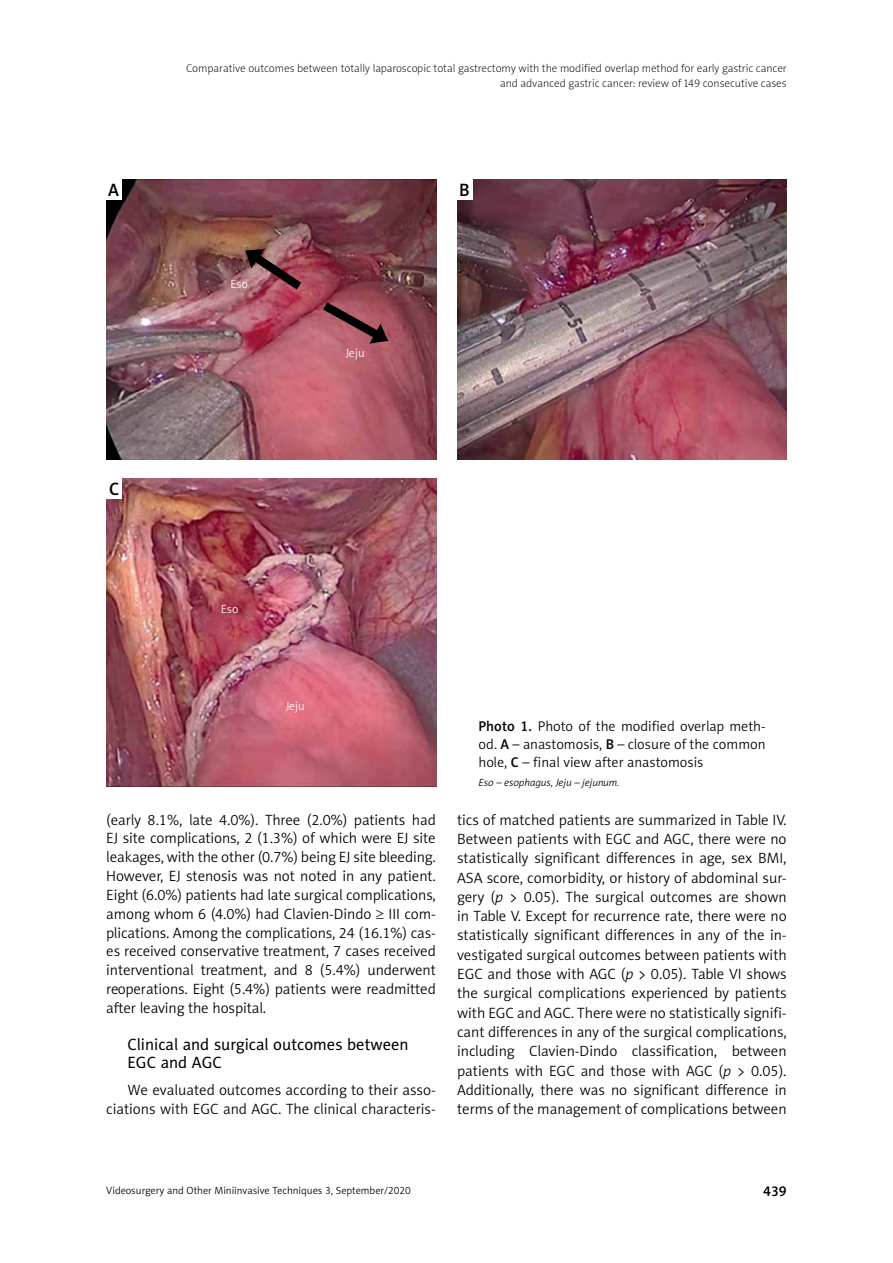
<style>
.page{position:relative;width:893px;height:1263px;background:#fff}
.page>*{position:absolute;margin:0;border:0;box-sizing:border-box;transform-origin:0 0}
.t1{font:18px "Naomi Sans EFN Medium";color:#000}
.t2{font:16.5px/18.1px "Naomi Sans EFN";color:#000}
.t3{font:15px/19.4px "Naomi Sans EFN Light";color:#000;text-align:justify}
.t4{font:14.25px/18px "Naomi Sans EFN Light";color:#000;text-align:justify}
.t5{font:14.25px "Naomi Sans EFN Medium";color:#000}
.t6{font:12px "Naomi Sans EFN Light";color:#fff}
.t7{font:11.25px/15px "Naomi Sans EFN Thin";color:#000;text-align:right}
.t8{font:10.5px "Naomi Sans EFN Light";color:#000}
.t9{font:italic 10.5px "Naomi Sans EFN Light";color:#000}
.s1{font-family:"Naomi Sans EFN Medium"}
.s2{font-style:italic}
</style>
<div class="page">
<img style="left:107px;top:179px;width:329px;height:281px">
<img style="left:245px;top:249px;width:56px;height:40px">
<img style="left:323px;top:302px;width:65px;height:42px">
<img style="left:457px;top:179px;width:330px;height:281px">
<img style="left:107px;top:478px;width:329px;height:308px">
<div style="left:106px;top:179px;width:15px;height:21px;background:#fff"></div>
<div style="left:457px;top:179px;width:15px;height:21px;background:#fff"></div>
<div style="left:107px;top:478px;width:15px;height:21px;background:#fff"></div>
<p class="t7" style="left:186px;top:61px;width:602px">Comparative outcomes between totally laparoscopic total gastrectomy with the modified overlap method for early gastric cancer and advanced gastric cancer: review of 149 consecutive cases</p>
<p class="t1" style="left:108px;top:179px;width:12px">A</p>
<p class="t1" style="left:459px;top:179px;width:12px">B</p>
<p class="t6" style="left:230px;top:277px;width:19px">Eso</p>
<p class="t6" style="left:346px;top:346px;width:20px">Jeju</p>
<p class="t1" style="left:109px;top:478px;width:12px">C</p>
<p class="t6" style="left:221px;top:602px;width:19px">Eso</p>
<p class="t6" style="left:286px;top:699px;width:20px">Jeju</p>
<p class="t3" style="left:106px;top:810px;width:331px;line-height:18.9px">(early 8.1%, late 4.0%). Three (2.0%) patients had EJ site complications, 2 (1.3%) of which were EJ site leakages, with the other (0.7%) being EJ site bleeding.<br>However, EJ stenosis was not noted in any patient.<br>Eight (6.0%) patients had late surgical complications, among whom 6 (4.0%) had Clavien-Dindo ≥ III com&shy;plications. Among the complications, 24 (16.1%) cas&shy;es received conservative treatment, 7 cases received interventional treatment, and 8 (5.4%) underwent reoperations. Eight (5.4%) patients were readmitted after leaving the hospital.</p>
<p class="t2" style="left:128px;top:1035px;width:282px">Clinical and surgical outcomes between<br>EGC and AGC</p>
<p class="t3" style="left:106px;top:1081px;width:331px;line-height:18.9px;text-align:right">We evaluated outcomes according to their asso&shy;ciations with EGC and AGC. The clinical characteris-</p>
<p class="t4" style="left:479px;top:717px;width:289px"><span class="s1">Photo 1.</span> Photo of the modified overlap meth&shy;od. <span class="s1">A</span> – anastomosis, <span class="s1">B</span> – closure of the common hole, <span class="s1">C</span> – final view after anastomosis</p>
<p class="t9" style="left:479px;top:777px;width:143px">Eso – esophagus, Jeju – jejunum.</p>
<p class="t3" style="left:457px;top:810px;width:331px">tics of matched patients are summarized in Table IV.<br>Between patients with EGC and AGC, there were no statistically significant differences in age, sex BMI, ASA score, comorbidity, or history of abdominal sur&shy;gery (<span class="s2">p</span> &gt; 0.05). The surgical outcomes are shown in Table V. Except for recurrence rate, there were no statistically significant differences in any of the in&shy;vestigated surgical outcomes between patients with EGC and those with AGC (<span class="s2">p</span> &gt; 0.05). Table VI shows the surgical complications experienced by patients with EGC and AGC. There were no statistically signifi&shy;cant differences in any of the surgical complications, including Clavien-Dindo classification, between patients with EGC and those with AGC (<span class="s2">p</span> &gt; 0.05).<br>Additionally, there was no significant difference in terms of the management of complications between</p>
<p class="t8" style="left:106px;top:1185px;width:306px">Videosurgery and Other Miniinvasive Techniques 3, September/2020</p>
<p class="t5" style="left:763px;top:1182px;width:25px">439</p>
</div>
